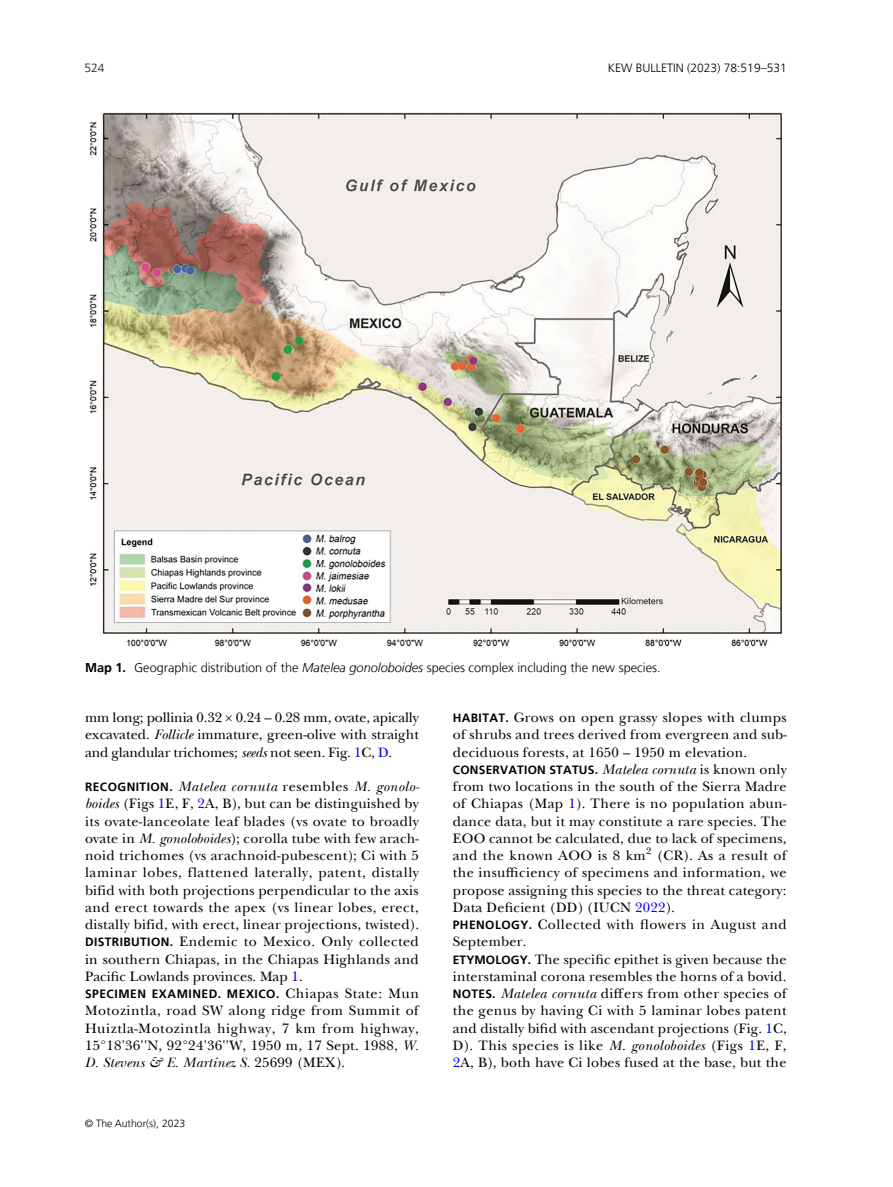
<style>
.page{position:relative;width:893px;height:1187px;background:#fff}
.page>*{position:absolute;margin:0;border:0;box-sizing:border-box;transform-origin:0 0}
.t1{font:14.25px/17.2px "New Baskerville Unic 2";letter-spacing:.02em;color:#000;text-align:justify}
.t2{font:14.25px/17.2px "New Baskerville Unic";letter-spacing:.02em;color:#000}
.t3{font:italic 14.25px "New Baskerville Unic";letter-spacing:.035em;color:#000}
.t4{font:300 12.75px "Frutiger Unic";color:#000}
.t5{font:700 12px "Frutiger Unic";letter-spacing:.02em;color:#000}
.t6{font:700 12px "Frutiger Unic";letter-spacing:.045em;color:#000}
.t7{font:300 12px "Frutiger Unic";color:#000}
.t8{font:12px "Frutiger Unic Light 2";color:#1d1e1f}
.t9{font:300 10.5px "Frutiger Unic";color:#000}
.s1{font-weight:700}
.s2{font-style:italic}
.s3{font-family:"New Baskerville Unic";font-style:italic}
.s4{color:#00f}
.s5{font-family:"Frutiger Unic";font-weight:700;font-style:normal;font-size:12px}
.s6{font-family:"New Baskerville Unic 2";font-style:normal}
.s7{font-family:"Frutiger Unic";font-weight:700;font-size:12px}
.s8{font-family:"New Baskerville Unic 2";color:#00f}
.s9{font-family:"New Baskerville Unic 2"}
.s10{font-family:"New Baskerville Unic 2";font-weight:400;font-size:14.25px}
.s11{font-family:"New Baskerville Unic";font-weight:400;font-style:italic;font-size:14.25px}
</style>
<div class="page">
<img style="left:89px;top:113px;width:693px;height:533px">
<p class="t8" style="left:85px;top:61px;width:22px">524</p>
<p class="t7" style="left:608px;top:61px;width:180px">Kew Bulletin (2023) 78:519–531</p>
<p class="t4" style="left:85px;top:660px;width:577px"><span class="s1">Map 1.</span> Geographic distribution of the <span class="s2">Matelea gonoloboides</span> species complex including the new species.</p>
<p class="t1" style="left:85px;top:708px;width:335px">mm long; pollinia 0.32 × 0.24 – 0.28 mm, ovate, apically excavated. <span class="s3">Follicle</span> immature, green-olive with straight and glandular trichomes; <span class="s3">seeds</span> not seen. Fig. <span class="s4">1</span>C, <span class="s4">D</span>.</p>
<p class="t3" style="left:85px;top:776px;width:335px"><span class="s5">RECOGNITION.</span> Matelea cornuta <span class="s6">resembles</span> M. gonolo-</p>
<p class="t1" style="left:85px;top:795px;width:335px"><span class="s3">boides</span> (Figs <span class="s4">1</span>E, F, <span class="s4">2</span>A, B), but can be distinguished by its ovate-lanceolate leaf blades (vs ovate to broadly ovate in <span class="s3">M. gonoloboides</span>); corolla tube with few arach&shy;noid trichomes (vs arachnoid-pubescent); Ci with 5 laminar lobes, flattened laterally, patent, distally bifid with both projections perpendicular to the axis and erect towards the apex (vs linear lobes, erect, distally bifid, with erect, linear projections, twisted).<br><span class="s7">DISTRIBUTION.</span> Endemic to Mexico. Only collected in southern Chiapas, in the Chiapas Highlands and</p>
<p class="t2" style="left:85px;top:967px;width:219px">Pacific Lowlands provinces. Map <span class="s8">1</span><span class="s9">.</span></p>
<p class="t6" style="left:85px;top:986px;width:335px">SPECIMEN EXAMINED. MEXICO. <span class="s10">Chiapas State: Mun</span></p>
<p class="t1" style="left:85px;top:1002px;width:335px">Motozintla, road SW along ridge from Summit of Huiztla-Motozintla highway, 7 km from highway, 15°18'36''N, 92°24'36''W, 1950 m, 17 Sept. 1988, <span class="s3">W.</span></p>
<p class="t3" style="left:85px;top:1052px;width:262px">D. Stevens &amp; E. Martínez S. <span class="s6">25699 (MEX).</span></p>
<p class="t9" style="left:85px;top:1116px;width:102px">© The Author(s), 2023</p>
<p class="t1" style="left:453px;top:708px;width:336px"><span class="s7">HABITAT.</span> Grows on open grassy slopes with clumps of shrubs and trees derived from evergreen and sub&shy;deciduous forests, at 1650 – 1950 m elevation.</p>
<p class="t5" style="left:453px;top:762px;width:335px">CONSERVATION STATUS. <span class="s11">Matelea cornuta</span> <span class="s10">is known only</span></p>
<p class="t1" style="left:453px;top:777px;width:335px">from two locations in the south of the Sierra Madre of Chiapas (Map <span class="s4">1</span>). There is no population abun&shy;dance data, but it may constitute a rare species. The EOO cannot be calculated, due to lack of specimens, and the known AOO is 8 km<sup>2</sup> (CR). As a result of</p>
<p class="t2" style="left:453px;top:864px;width:335px">the insufficiency of specimens and information, we</p>
<p class="t1" style="left:453px;top:881px;width:335px">propose assigning this species to the threat category:</p>
<p class="t2" style="left:453px;top:898px;width:335px">Data Deficient (DD) (IUCN <span class="s8">2022</span><span class="s9">).<br></span><span class="s7">PHENOLOGY.</span> Collected with flowers in August and</p>
<p class="t1" style="left:453px;top:933px;width:75px">September.</p>
<p class="t2" style="left:453px;top:950px;width:335px"><span class="s7">ETYMOLOGY.</span> The specific epithet is given because the</p>
<p class="t1" style="left:453px;top:967px;width:335px">interstaminal corona resembles the horns of a bovid.</p>
<p class="t2" style="left:453px;top:984px;width:335px"><span class="s7">NOTES.</span> <span class="s2">Matelea cornuta</span> differs from other species of</p>
<p class="t1" style="left:453px;top:1002px;width:335px">the genus by having Ci with 5 laminar lobes patent</p>
<p class="t2" style="left:453px;top:1019px;width:335px">and distally bifid with ascendant projections (Fig. <span class="s8">1</span><span class="s9">C,</span></p>
<p class="t1" style="left:453px;top:1036px;width:335px">D). This species is like <span class="s3">M. gonoloboides</span> (Figs <span class="s4">1</span>E, F,<br><span class="s4">2</span>A, B), both have Ci lobes fused at the base, but the</p>
</div>
